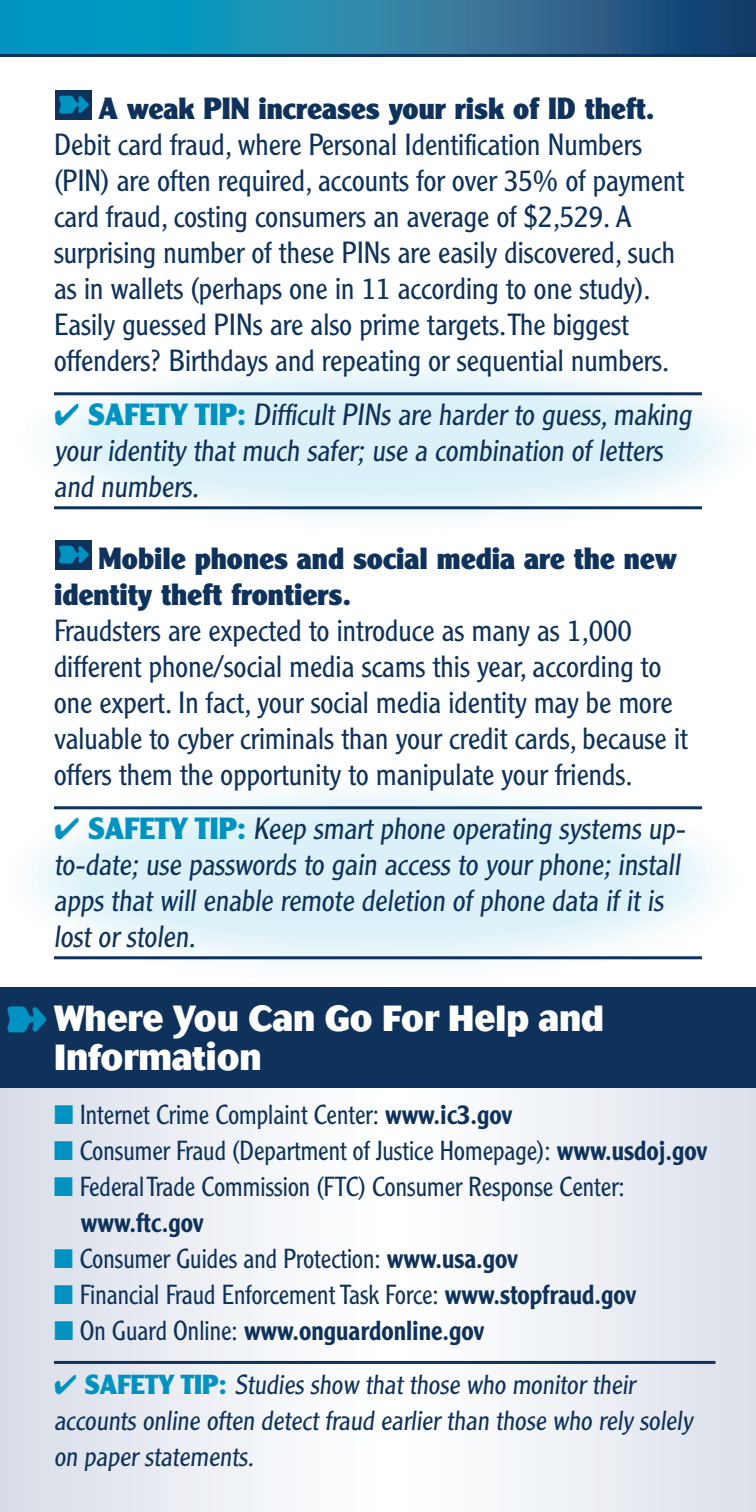
<style>
.page{position:relative;width:756px;height:1512px;background:#fff}
.page>*{position:absolute;margin:0;border:0;box-sizing:border-box;transform-origin:0 0}
.t1{font:800 36px/39px "Cosmos";color:#fff;scale:.9 1}
.t2{font:300 30px/36px "Clearface Gothic LH";color:#0e325c}
.t3{font:900 30px/36px "Clearface Gothic LH";color:#0e325c}
.t4{font:300 27px/36px "Clearface Gothic LH";color:#0e325c;scale:.95 1}
.t5{font:300 27px/36px "Clearface Gothic LH";color:#0e325c}
.t6{font:500 27px "Clearface Gothic LH";color:#0e325c;scale:.95 1}
.s1{color:#0092c1}
.s2{font-weight:900}
.s3{font-weight:900;color:#0092c1}
.s4{font-weight:500}
.s5{font-weight:300}
</style>
<div class="page">
<svg style="left:0;top:1088px;width:756px;height:424px"></svg>
<svg style="left:0;top:0;width:756px;height:54px"></svg>
<hr style="left:54px;top:392px;width:648px;height:3px;background:#0e325c">
<hr style="left:54px;top:506px;width:648px;height:3px;background:#0e325c">
<hr style="left:54px;top:806px;width:648px;height:3px;background:#0e325c">
<hr style="left:54px;top:956px;width:648px;height:3px;background:#0e325c">
<div style="left:0;top:987px;width:756px;height:101px;background:#0e325c"></div>
<hr style="left:54px;top:1361px;width:662px;height:3px;background:#0e325c">
<hr style="left:0;top:54px;width:756px;height:3px;background:#0e325c">
<p class="t2" style="left:54px;top:93px;width:632px">■<span class="s1">➽</span> <span class="s2">A weak PIN increases your risk of ID theft.<br></span>Debit card fraud, where Personal Identification Numbers (PIN) are often required, accounts for over 35% of payment card fraud, costing consumers an average of $2,529. A surprising number of these PINs are easily discovered, such as in wallets (perhaps one in 11 according to one study).<br>Easily guessed PINs are also prime targets. The biggest offenders? Birthdays and repeating or sequential numbers.</p>
<p class="t2" style="left:54px;top:399px;width:642px"><span class="s1">✔</span> <span class="s3">SAFETY TIP:</span> Difficult PINs are harder to guess, making your identity that much safer; use a combination of letters and numbers.</p>
<p class="t3" style="left:54px;top:544px;width:625px">■<span class="s1">➽</span> Mobile phones and social media are the new identity theft frontiers.</p>
<p class="t2" style="left:54px;top:615px;width:635px">Fraudsters are expected to introduce as many as 1,000 different phone/social media scams this year, according to one expert. In fact, your social media identity may be more valuable to cyber criminals than your credit cards, because it offers them the opportunity to manipulate your friends.</p>
<p class="t2" style="left:54px;top:813px;width:636px"><span class="s1">✔</span> <span class="s3">SAFETY TIP:</span> Keep smart phone operating systems up&shy;to-date; use passwords to gain access to your phone; install apps that will enable remote deletion of phone data if it is lost or stolen.</p>
<p class="t1" style="left:54px;top:1002px;width:613px;text-indent:-48px"><span class="s1">➽</span> Where You Can Go For Help and<br>Information</p>
<p class="t4" style="left:54px;top:1099px;width:484px"><span class="s1">■</span> Internet Crime Complaint Center: <span class="s4">www.ic3.gov</span></p>
<p class="t4" style="left:54px;top:1135px;width:689px"><span class="s1">■</span> Consumer Fraud (Department of Justice Homepage): <span class="s4">www.usdoj.gov</span></p>
<p class="t4" style="left:81px;top:1171px;width:574px;text-indent:-27px"><span class="s1">■</span> Federal Trade Commission (FTC) Consumer Response Center: <span class="s4">www.ftc.gov</span></p>
<p class="t4" style="left:54px;top:1243px;width:490px"><span class="s1">■</span> Consumer Guides and Protection: <span class="s4">www.usa.gov</span></p>
<p class="t4" style="left:54px;top:1279px;width:615px"><span class="s1">■</span> Financial Fraud Enforcement Task Force: <span class="s4">www.stopfraud.gov</span></p>
<p class="t6" style="left:54px;top:1321px;width:455px"><span class="s1">■</span> <span class="s5">On Guard Online:</span> www.onguardonline.gov</p>
<p class="t5" style="left:54px;top:1369px;width:640px"><span class="s1">✔</span> <span class="s3">SAFETY TIP:</span> Studies show that those who monitor their accounts online often detect fraud earlier than those who rely solely on paper statements.</p>
</div>
